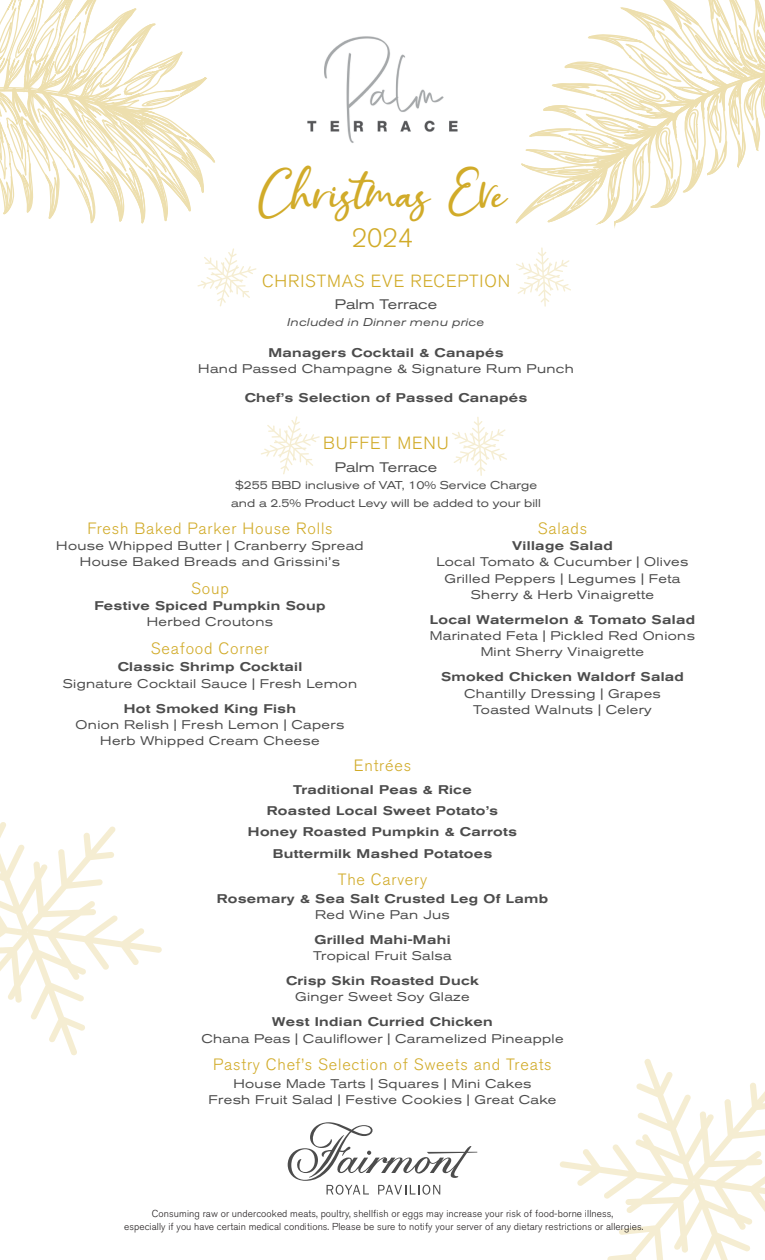
<style>
.page{position:relative;width:765px;height:1260px;background:#fff}
.page>*{position:absolute;margin:0;border:0;box-sizing:border-box;transform-origin:0 0}
.t1{font:50px "Cristalistic Script";color:#d1ab29}
.t2{font:300 26.25px "Akzidenz Grotesk BQ";color:#d1ab29}
.t3{font:300 17.5px "Akzidenz Grotesk BQ";letter-spacing:.05em;color:#d1ab29}
.t4{font:300 16.25px "Akzidenz Grotesk BQ";letter-spacing:.05em;color:#d1ab29}
.t5{font:expanded 13.75px "Akzidenz Grotesk BQ";color:#4c4c4c}
.t6{font:expanded 12.5px/16.2px "Akzidenz Grotesk BQ";letter-spacing:.025em;color:#4c4c4c;text-align:center}
.t7{font:500 expanded 12.5px/21.2px "Akzidenz Grotesk BQ";letter-spacing:.025em;color:#4c4c4c;text-align:center}
.t8{font:expanded 11.25px/17.5px "Akzidenz Grotesk BQ";color:#4c4c4c;text-align:center}
.t9{font:italic expanded 11.25px "Akzidenz Grotesk BQ";letter-spacing:.025em;color:#4c4c4c}
.t10{font:300 10px/12.5px "Akzidenz Grotesk BQ";letter-spacing:.01em;color:#211d1e;text-align:center}
</style>
<div class="page">
<svg style="left:288px;top:1122px;width:189px;height:73px"></svg>
<img style="left:307px;top:36px;width:151px;height:107px">
<svg style="left:0;top:0;width:215px;height:223px"></svg>
<svg style="left:197px;top:248px;width:59px;height:58px"></svg>
<svg style="left:516px;top:247px;width:55px;height:60px"></svg>
<svg style="left:261px;top:416px;width:59px;height:58px"></svg>
<svg style="left:452px;top:417px;width:55px;height:59px"></svg>
<svg style="left:516px;top:0;width:249px;height:226px"></svg>
<svg style="left:560px;top:1059px;width:205px;height:201px"></svg>
<svg style="left:0;top:822px;width:162px;height:233px"></svg>
<h1 class="t1" style="left:257px;top:161px;width:251px">Christmas Eve</h1>
<h2 class="t2" style="left:352px;top:223px;width:63px">2024</h2>
<h3 class="t3" style="left:262px;top:271px;width:250px">CHRISTMAS EVE RECEPTION</h3>
<p class="t5" style="left:335px;top:297px;width:104px">Palm Terrace</p>
<p class="t9" style="left:288px;top:315px;width:199px">Included in Dinner menu price</p>
<p class="t7" style="left:269px;top:342px;width:237px">Managers Cocktail &amp; Canapés</p>
<p class="t6" style="left:198px;top:361px;width:377px">Hand Passed Champagne &amp; Signature Rum Punch</p>
<p class="t7" style="left:245px;top:387px;width:284px">Chef’s Selection of Passed Canapés</p>
<h3 class="t3" style="left:323px;top:434px;width:127px">BUFFET MENU</h3>
<p class="t5" style="left:335px;top:459px;width:104px">Palm Terrace</p>
<p class="t8" style="left:231px;top:477px;width:311px">$255 BBD inclusive of VAT, 10% Service Charge and a 2.5% Product Levy will be added to your bill</p>
<h3 class="t4" style="left:87px;top:519px;width:247px">Fresh Baked Parker House Rolls</h3>
<p class="t6" style="left:56px;top:538px;width:309px">House Whipped Butter | Cranberry Spread<br>House Baked Breads and Grissini’s</p>
<h3 class="t4" style="left:191px;top:579px;width:39px">Soup</h3>
<p class="t7" style="left:95px;top:595px;width:232px">Festive Spiced Pumpkin Soup</p>
<p class="t6" style="left:147px;top:614px;width:128px">Herbed Croutons</p>
<h3 class="t4" style="left:151px;top:639px;width:120px">Seafood Corner</h3>
<p class="t7" style="left:118px;top:656px;width:186px">Classic Shrimp Cocktail</p>
<p class="t6" style="left:63px;top:675px;width:296px">Signature Cocktail Sauce | Fresh Lemon</p>
<p class="t7" style="left:124px;top:698px;width:174px">Hot Smoked King Fish</p>
<p class="t6" style="left:76px;top:716px;width:270px">Onion Relish | Fresh Lemon | Capers<br>Herb Whipped Cream Cheese</p>
<h3 class="t4" style="left:538px;top:519px;width:51px">Salads</h3>
<p class="t7" style="left:512px;top:535px;width:102px">Village Salad</p>
<p class="t6" style="left:436px;top:554px;width:254px">Local Tomato &amp; Cucumber | Olives<br>Grilled Peppers | Legumes | Feta<br>Sherry &amp; Herb Vinaigrette</p>
<p class="t7" style="left:430px;top:609px;width:267px">Local Watermelon &amp; Tomato Salad</p>
<p class="t6" style="left:430px;top:628px;width:267px">Marinated Feta | Pickled Red Onions<br>Mint Sherry Vinaigrette</p>
<p class="t7" style="left:441px;top:667px;width:244px">Smoked Chicken Waldorf Salad</p>
<p class="t6" style="left:464px;top:685px;width:198px">Chantilly Dressing | Grapes<br>Toasted Walnuts | Celery</p>
<h3 class="t4" style="left:354px;top:757px;width:59px">Entrées</h3>
<p class="t7" style="left:248px;top:779px;width:271px">Traditional Peas &amp; Rice<br>Roasted Local Sweet Potato’s<br>Honey Roasted Pumpkin &amp; Carrots<br>Buttermilk Mashed Potatoes</p>
<h3 class="t4" style="left:338px;top:870px;width:91px">The Carvery</h3>
<p class="t7" style="left:217px;top:888px;width:333px">Rosemary &amp; Sea Salt Crusted Leg Of Lamb</p>
<p class="t6" style="left:315px;top:906px;width:136px">Red Wine Pan Jus</p>
<p class="t7" style="left:314px;top:929px;width:138px">Grilled Mahi-Mahi</p>
<p class="t6" style="left:313px;top:948px;width:140px">Tropical Fruit Salsa</p>
<p class="t7" style="left:286px;top:970px;width:194px">Crisp Skin Roasted Duck</p>
<p class="t6" style="left:295px;top:989px;width:176px">Ginger Sweet Soy Glaze</p>
<p class="t7" style="left:272px;top:1012px;width:222px">West Indian Curried Chicken</p>
<p class="t6" style="left:201px;top:1030px;width:364px">Chana Peas | Cauliflower | Caramelized Pineapple</p>
<h3 class="t4" style="left:213px;top:1055px;width:340px">Pastry Chef’s Selection of Sweets and Treats</h3>
<p class="t6" style="left:209px;top:1075px;width:349px">House Made Tarts | Squares | Mini Cakes<br>Fresh Fruit Salad | Festive Cookies | Great Cake</p>
<p class="t10" style="left:124px;top:1208px;width:521px">Consuming raw or undercooked meats, poultry, shellfish or eggs may increase your risk of food-borne illness,<br>especially if you have certain medical conditions. Please be sure to notify your server of any dietary restrictions or allergies.</p>
</div>
